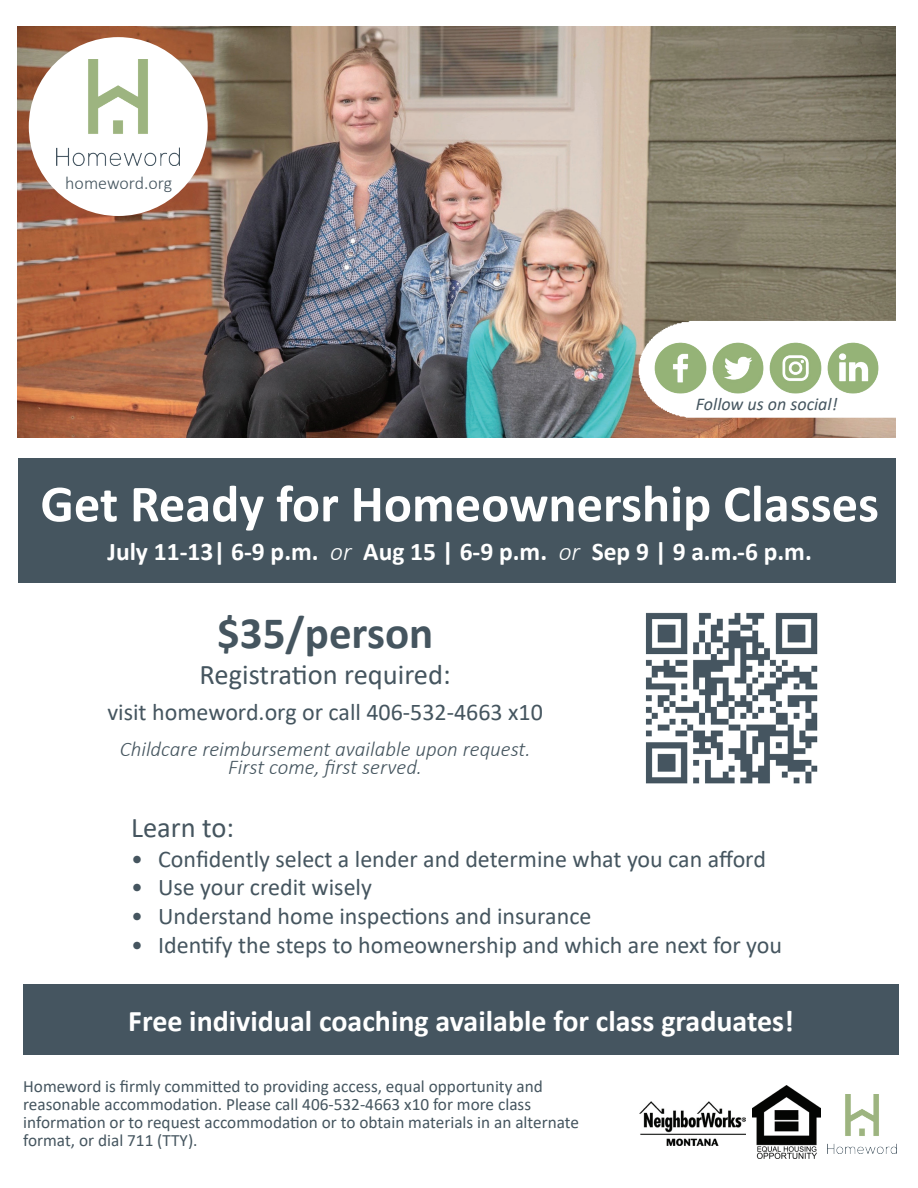
<style>
.page{position:relative;width:918px;height:1188px;background:#fff}
.page>*{position:absolute;margin:0;border:0;box-sizing:border-box;transform-origin:0 0}
.t1{font:700 52.5px "Calibri";color:#fff}
.t2{font:700 45px "Calibri";color:#45555f}
.t3{font:700 30px "Calibri";color:#fff}
.t4{font:28.5px "Calibri";color:#45555f}
.t5{font:700 25.5px "Calibri";color:#fff}
.t6{font:24px "Calibri";color:#45555f}
.t7{font:italic 300 21px/18px "Calibri";color:#45555f;text-align:center}
.t8{font:italic 18px "Calibri";color:#45555f}
.t9{font:300 18px "Calibri";color:#45555f}
.t10{font:17.25px/18px "Calibri";color:#45555f}
.s1{font-weight:300;font-style:italic}
</style>
<div class="page">
<div style="left:18px;top:458px;width:878px;height:124px;background:#45555f"></div>
<img style="left:828px;top:1094px;width:68px;height:59px">
<img style="left:640px;top:1102px;width:105px;height:43px">
<img style="left:752px;top:1085px;width:69px;height:74px">
<img style="left:18px;top:26px;width:878px;height:411px">
<img style="left:645px;top:612px;width:173px;height:172px">
<img style="left:633px;top:297px;width:263px;height:141px">
<img style="left:767px;top:339px;width:115px;height:58px">
<svg style="left:652px;top:339px;width:57px;height:58px;fill:#96b478"></svg>
<svg style="left:709px;top:339px;width:58px;height:58px"></svg>
<div style="left:29px;top:37px;width:179px;height:179px;background:#fff;border-radius:50%"></div>
<img style="left:57px;top:59px;width:123px;height:107px">
<div style="left:23px;top:984px;width:876px;height:71px;background:#455560"></div>
<p class="t9" style="left:65px;top:172px;width:109px">homeword.org</p>
<p class="t8" style="left:696px;top:392px;width:143px">Follow us on social!</p>
<h1 class="t1" style="left:40px;top:467px;width:840px">Get Ready for Homeownership Classes</h1>
<h3 class="t5" style="left:108px;top:534px;width:706px">July 11-13| 6-9 p.m. <span class="s1">or</span> Aug 15 | 6-9 p.m. <span class="s1">or</span> Sep 9 | 9 a.m.-6 p.m.</h3>
<h2 class="t2" style="left:217px;top:601px;width:218px">$35/person</h2>
<h3 class="t4" style="left:200px;top:655px;width:253px">Registration required:</h3>
<h3 class="t6" style="left:107px;top:695px;width:437px">visit homeword.org or call 406-532-4663 x10</h3>
<p class="t7" style="left:120px;top:740px;width:412px">Childcare reimbursement available upon request.<br>First come, first served.</p>
<h3 class="t4" style="left:131px;top:807px;width:105px">Learn to:</h3>
<h3 class="t6" style="left:131px;top:842px;width:636px">• Confidently select a lender and determine what you can afford</h3>
<h3 class="t6" style="left:131px;top:871px;width:242px">• Use your credit wisely</h3>
<h3 class="t6" style="left:131px;top:900px;width:462px">• Understand home inspections and insurance</h3>
<h3 class="t6" style="left:131px;top:928px;width:653px">• Identify the steps to homeownership and which are next for you</h3>
<h3 class="t3" style="left:128px;top:1000px;width:667px">Free individual coaching available for class graduates!</h3>
<p class="t10" style="left:23px;top:1077px;width:557px">Homeword is firmly committed to providing access, equal opportunity and reasonable accommodation. Please call 406-532-4663 x10 for more class information or to request accommodation or to obtain materials in an alternate format, or dial 711 (TTY).</p>
</div>
